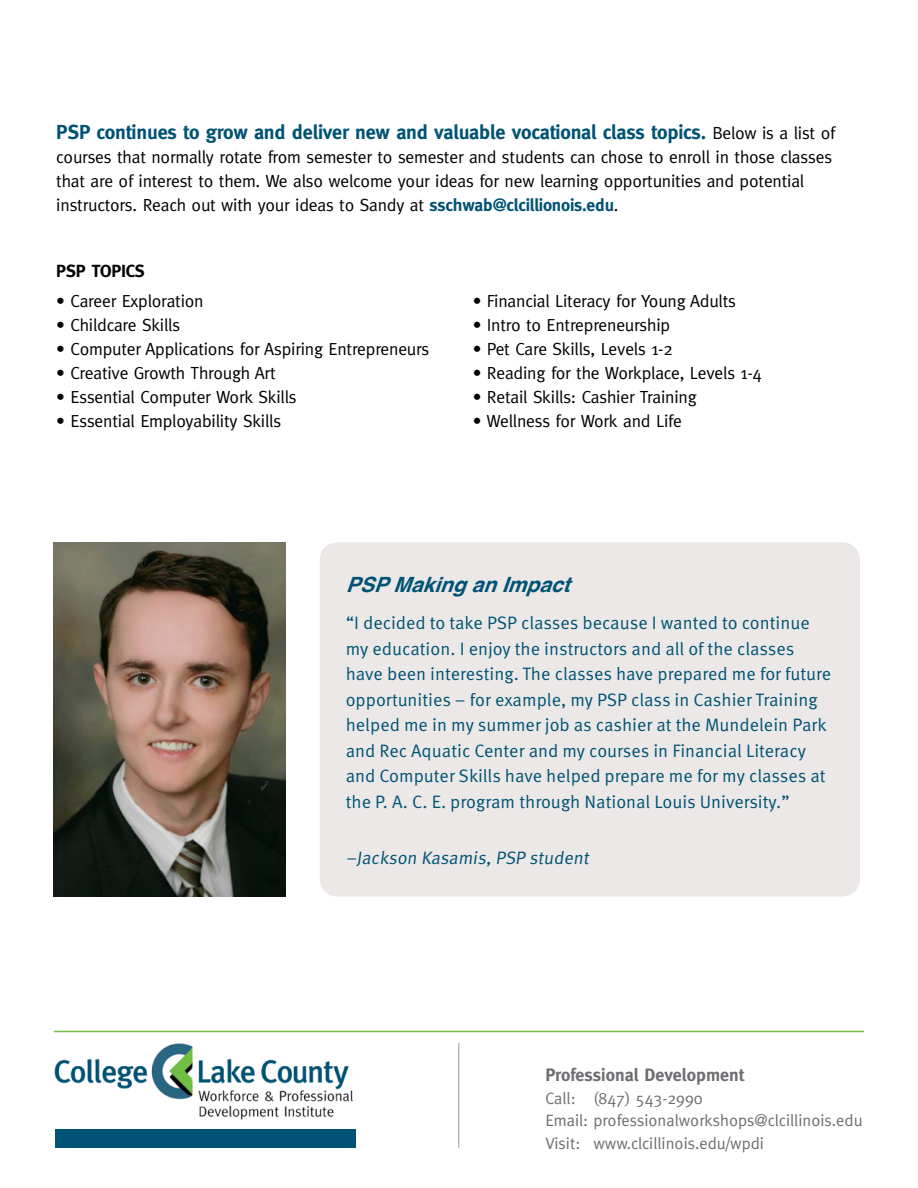
<style>
.page{position:relative;width:918px;height:1188px;background:#fff}
.page>*{position:absolute;margin:0;border:0;box-sizing:border-box;transform-origin:0 0}
.t1{font:italic 700 21px "Helvetica";color:#005374}
.t2{font:700 20.25px "Meta";letter-spacing:-.01em;color:#005374}
.t3{font:18px/25.5px "Meta OT Norm";color:#005374}
.t4{font:700 18px "Meta";color:#6d6e71}
.t5{font:17.55px/24px "Meta";letter-spacing:-.01em;color:#000}
.t6{font:700 17.55px "Meta";letter-spacing:-.01em;color:#000}
.t7{font:16.5px/22.5px "Meta";color:#6d6e71}
.s1{font-weight:400;font-size:17.55px;color:#000}
.s2{font-weight:700;color:#005374}
</style>
<div class="page">
<div style="left:320px;top:542px;width:540px;height:355px;background:#ebe8e7;border-radius:18px"></div>
<hr style="left:54px;top:1031px;width:810px;height:1px;background:#72bf44">
<img style="left:54px;top:1043px;width:299px;height:77px">
<div style="left:56px;top:1129px;width:300px;height:19px;background:#005374"></div>
<hr style="left:458px;top:1043px;width:1px;height:105px;background:#827571">
<img style="left:54px;top:542px;width:232px;height:355px">
<p class="t2" style="left:56px;top:120px;width:780px">PSP continues to grow and deliver new and valuable vocational class topics. <span class="s1">Below is a list of</span></p>
<p class="t5" style="left:56px;top:145px;width:777px">courses that normally rotate from semester to semester and students can chose to enroll in those classes that are of interest to them. We also welcome your ideas for new learning opportunities and potential instructors. Reach out with your ideas to Sandy at <span class="s2">sschwab@clcillionois.edu</span>.</p>
<p class="t6" style="left:56px;top:261px;width:90px">PSP TOPICS</p>
<p class="t5" style="left:56px;top:289px;width:149px">• Career Exploration</p>
<p class="t5" style="left:56px;top:313px;width:125px">• Childcare Skills</p>
<p class="t5" style="left:56px;top:337px;width:374px">• Computer Applications for Aspiring Entrepreneurs</p>
<p class="t5" style="left:56px;top:361px;width:221px">• Creative Growth Through Art</p>
<p class="t5" style="left:56px;top:385px;width:242px">• Essential Computer Work Skills</p>
<p class="t5" style="left:56px;top:409px;width:226px">• Essential Employability Skills</p>
<p class="t5" style="left:472px;top:289px;width:265px">• Financial Literacy for Young Adults</p>
<p class="t5" style="left:472px;top:313px;width:199px">• Intro to Entrepreneurship</p>
<p class="t5" style="left:472px;top:337px;width:201px">• Pet Care Skills, Levels 1-2</p>
<p class="t5" style="left:472px;top:361px;width:291px">• Reading for the Workplace, Levels 1-4</p>
<p class="t5" style="left:472px;top:385px;width:226px">• Retail Skills: Cashier Training</p>
<p class="t5" style="left:472px;top:409px;width:211px">• Wellness for Work and Life</p>
<p class="t1" style="left:346px;top:567px;width:225px">PSP Making an Impact</p>
<p class="t3" style="left:346px;top:611px;width:487px">“I decided to take PSP classes because I wanted to continue my education. I enjoy the instructors and all of the classes have been interesting. The classes have prepared me for future opportunities – for example, my PSP class in Cashier Training helped me in my summer job as cashier at the Mundelein Park and Rec Aquatic Center and my courses in Financial Literacy and Computer Skills have helped prepare me for my classes at the P. A. C. E. program through National Louis University.”</p>
<p class="t3" style="left:346px;top:845px;width:248px">–Jackson Kasamis, PSP student</p>
<p class="t4" style="left:545px;top:1064px;width:200px">Professional Development</p>
<p class="t7" style="left:545px;top:1086px;width:319px">Call: (847) 543-2990<br>Email: professionalworkshops@clcillinois.edu<br>Visit: www.clcillinois.edu/wpdi</p>
</div>
